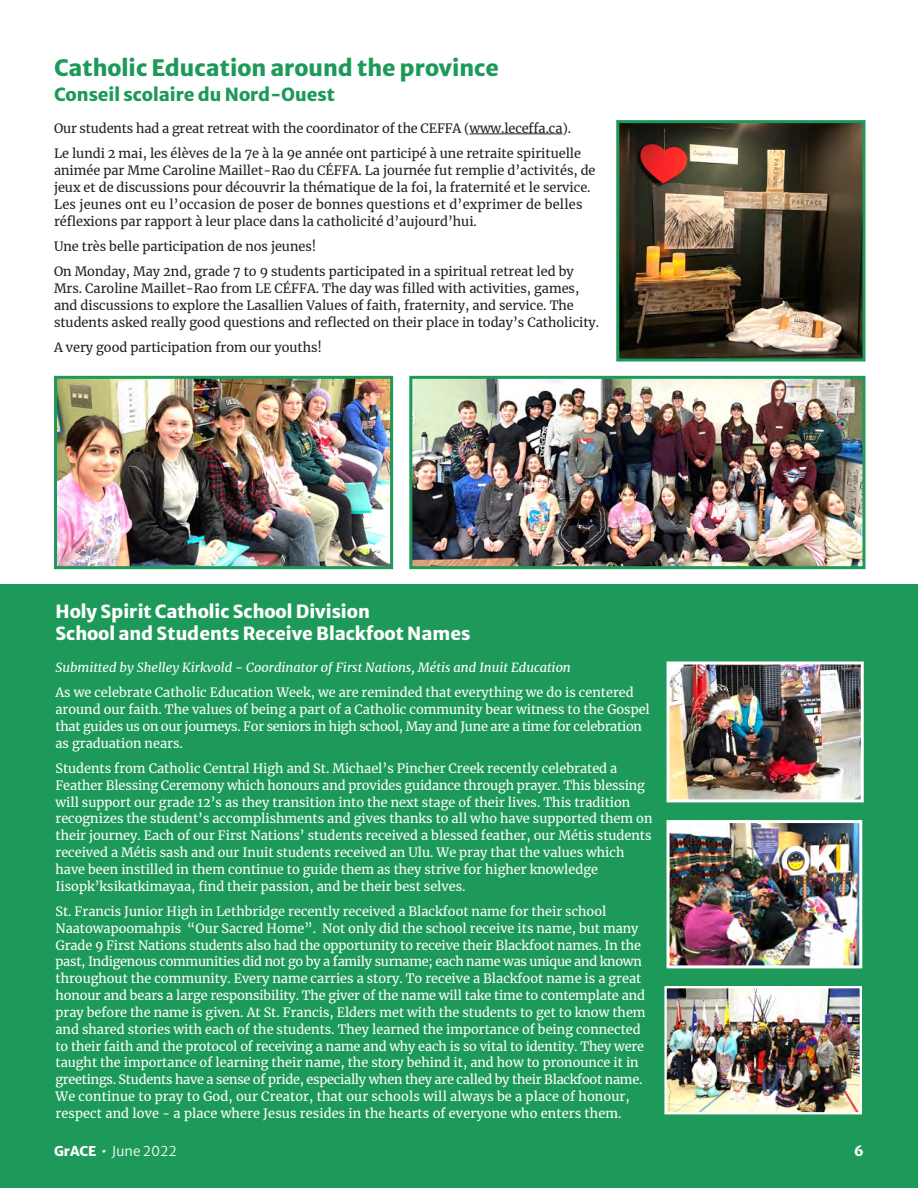
<style>
.page{position:relative;width:918px;height:1188px;background:#fff}
.page>*{position:absolute;margin:0;border:0;box-sizing:border-box;transform-origin:0 0}
.Headings_with_Subhea{font:800 22.5px "Merriweather Sans";color:#1d9a59}
.Subheadings{font:800 18px/21.6px "Merriweather Sans";color:#fff}
.Subheadings-2{font:800 18px "Merriweather Sans";color:#1d9a59}
.Titles{font:300 13.5px "Merriweather Sans";color:#fff}
.Titles-2{font:800 13.5px "Merriweather Sans";color:#fff}
.Single_Column_Paragr{font:12.75px/16.8px "Merriweather";color:#fff}
.Single_Column_Paragr-2{font:12.75px/16.8px "Merriweather";color:#231f20}
.Single_Column_Paragr-3{font:italic 12.75px "Merriweather";color:#fff}
.s1{font-weight:800}
.s2{font-weight:700;font-style:italic}
</style>
<div class="page">
<div style="left:0;top:584px;width:918px;height:604px;background:#1d9a59"></div>
<hr style="left:469px;top:134px;width:93px;height:1px;background:#231f20">
<img style="left:58px;top:380px;width:331px;height:185px">
<div style="left:54px;top:376px;width:339px;height:193px;border:3px solid #1d9a59"></div>
<img style="left:413px;top:380px;width:449px;height:185px">
<div style="left:409px;top:376px;width:457px;height:193px;border:3px solid #1d9a59"></div>
<img style="left:620px;top:124px;width:242px;height:234px">
<div style="left:616px;top:120px;width:250px;height:242px;border:3px solid #1d9a59"></div>
<img style="left:671px;top:666px;width:189px;height:132px">
<div style="left:667px;top:662px;width:197px;height:140px;border:3px solid #fff"></div>
<img style="left:667px;top:989px;width:192px;height:122px">
<div style="left:664px;top:986px;width:198px;height:128px;border:2px solid #fff"></div>
<img style="left:671px;top:824px;width:187px;height:140px">
<div style="left:667px;top:820px;width:195px;height:148px;border:3px solid #fff"></div>
<p class="Headings_with_Subhea" style="left:54px;top:48px;width:447px">Catholic Education around the province</p>
<p class="Subheadings-2" style="left:54px;top:79px;width:282px">Conseil scolaire du Nord-Ouest</p>
<p class="Single_Column_Paragr-2" style="left:54px;top:120px;width:519px">Our students had a great retreat with the coordinator of the CEFFA (www.leceffa.ca).</p>
<p class="Single_Column_Paragr-2" style="left:54px;top:145px;width:543px">Le lundi 2 mai, les élèves de la 7e à la 9e année ont participé à une retraite spirituelle animée par Mme Caroline Maillet-Rao du CÉFFA. La journée fut remplie d’activités, de jeux et de discussions pour découvrir la thématique de la foi, la fraternité et le service.<br>Les jeunes ont eu l’occasion de poser de bonnes questions et d’exprimer de belles réflexions par rapport à leur place dans la catholicité d’aujourd’hui.</p>
<p class="Single_Column_Paragr-2" style="left:54px;top:238px;width:264px">Une très belle participation de nos jeunes!</p>
<p class="Single_Column_Paragr-2" style="left:54px;top:263px;width:547px">On Monday, May 2nd, grade 7 to 9 students participated in a spiritual retreat led by Mrs. Caroline Maillet-Rao from LE CÉFFA. The day was filled with activities, games, and discussions to explore the Lasallien Values of faith, fraternity, and service. The students asked really good questions and reflected on their place in today’s Catholicity.</p>
<p class="Single_Column_Paragr-2" style="left:54px;top:339px;width:270px">A very good participation from our youths!</p>
<p class="Subheadings" style="left:56px;top:599px;width:416px">Holy Spirit Catholic School Division<br>School and Students Receive Blackfoot Names</p>
<p class="Single_Column_Paragr-3" style="left:56px;top:658px;width:517px">Submitted by Shelley Kirkvold - Coordinator of First Nations, Métis and Inuit Education</p>
<p class="Single_Column_Paragr" style="left:56px;top:684px;width:596px">As we celebrate Catholic Education Week, we are reminded that everything we do is centered around our faith. The values of being a part of a Catholic community bear witness to the Gospel that guides us on our journeys. For seniors in high school, May and June are a time for celebration as graduation nears.</p>
<p class="Single_Column_Paragr" style="left:56px;top:760px;width:599px">Students from Catholic Central High and St. Michael’s Pincher Creek recently celebrated a Feather Blessing Ceremony which honours and provides guidance through prayer. This blessing will support our grade 12’s as they transition into the next stage of their lives. This tradition recognizes the student’s accomplishments and gives thanks to all who have supported them on their journey. Each of our First Nations’ students received a blessed feather, our Métis students received a Métis sash and our Inuit students received an Ulu. We pray that the values which have been instilled in them continue to guide them as they strive for higher knowledge Iisopk’ksikatkimayaa, find their passion, and be their best selves.</p>
<p class="Single_Column_Paragr" style="left:56px;top:903px;width:592px">St. Francis Junior High in Lethbridge recently received a Blackfoot name for their school Naatowapoomahpis “Our Sacred Home”. Not only did the school receive its name, but many Grade 9 First Nations students also had the opportunity to receive their Blackfoot names. In the past, Indigenous communities did not go by a family surname; each name was unique and known throughout the community. Every name carries a story. To receive a Blackfoot name is a great honour and bears a large responsibility. The giver of the name will take time to contemplate and pray before the name is given. At St. Francis, Elders met with the students to get to know them and shared stories with each of the students. They learned the importance of being connected to their faith and the protocol of receiving a name and why each is so vital to identity. They were taught the importance of learning their name, the story behind it, and how to pronounce it in greetings. Students have a sense of pride, especially when they are called by their Blackfoot name.<br>We continue to pray to God, our Creator, that our schools will always be a place of honour, respect and love - a place where Jesus resides in the hearts of everyone who enters them.</p>
<p class="Titles" style="left:54px;top:1140px;width:124px"><span class="s1">GrACE</span> <span class="s2">•</span> June 2022</p>
<p class="Titles-2" style="left:854px;top:1140px;width:11px">6</p>
</div>
